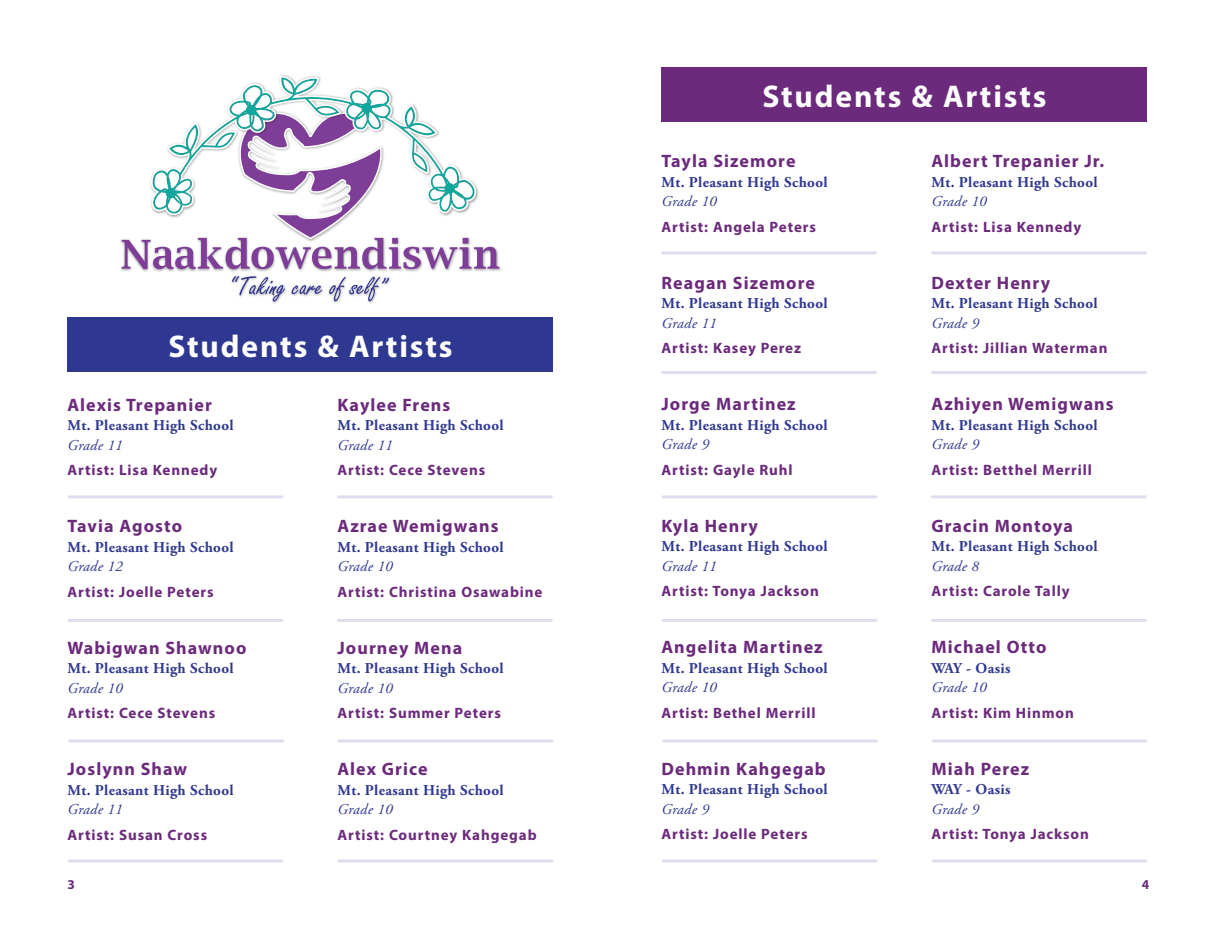
<style>
.page{position:relative;width:1215px;height:945px;background:#fff}
.page>*{position:absolute;margin:0;border:0;box-sizing:border-box;transform-origin:0 0}
.t1{font:700 31.5px "Myriad Pro";letter-spacing:.06em;color:#fff}
.t2{font:700 18px "Myriad Pro";letter-spacing:.06em;color:#6b2a7b}
.t3{font:700 15px "Adobe Garamond Pro";letter-spacing:.025em;color:#2f3890}
.t4{font:700 15px "Myriad Pro";letter-spacing:.06em;color:#6b2a7b}
.t5{font:italic 15px "Adobe Garamond Pro";letter-spacing:.025em;color:#2f3890}
.t6{font:700 13.5px "Myriad Pro";color:#6b2a7b}
</style>
<div class="page">
<div style="left:68px;top:318px;width:486px;height:54px;background:#2f3890"></div>
<img style="left:120px;top:239px;width:381px;height:33px">
<img style="left:231px;top:275px;width:160px;height:29px">
<svg style="left:232px;top:276px;width:53px;height:25px"></svg>
<svg style="left:292px;top:285px;width:30px;height:9px"></svg>
<svg style="left:329px;top:277px;width:60px;height:24px"></svg>
<svg style="left:122px;top:76px;width:377px;height:193px"></svg>
<div style="left:662px;top:68px;width:486px;height:54px;background:#6b2a7b"></div>
<hr style="left:69px;top:495px;width:213px;height:3px;background:#dfddee">
<hr style="left:338px;top:495px;width:213px;height:3px;background:#dfddee">
<hr style="left:663px;top:495px;width:213px;height:3px;background:#dfddee">
<hr style="left:932px;top:495px;width:213px;height:3px;background:#dfddee">
<hr style="left:69px;top:619px;width:213px;height:3px;background:#dfddee">
<hr style="left:338px;top:619px;width:213px;height:3px;background:#dfddee">
<hr style="left:663px;top:619px;width:213px;height:3px;background:#dfddee">
<hr style="left:932px;top:619px;width:213px;height:3px;background:#dfddee">
<hr style="left:70px;top:740px;width:213px;height:2px;background:#dfddee">
<hr style="left:339px;top:740px;width:213px;height:2px;background:#dfddee">
<hr style="left:664px;top:740px;width:213px;height:2px;background:#dfddee">
<hr style="left:933px;top:740px;width:213px;height:2px;background:#dfddee">
<hr style="left:663px;top:860px;width:213px;height:2px;background:#dfddee">
<hr style="left:69px;top:860px;width:213px;height:2px;background:#dfddee">
<hr style="left:933px;top:860px;width:213px;height:2px;background:#dfddee">
<hr style="left:339px;top:860px;width:213px;height:2px;background:#dfddee">
<hr style="left:663px;top:251px;width:213px;height:3px;background:#dfddee">
<hr style="left:663px;top:371px;width:213px;height:3px;background:#dfddee">
<hr style="left:933px;top:251px;width:213px;height:3px;background:#dfddee">
<hr style="left:933px;top:371px;width:213px;height:3px;background:#dfddee">
<h1 class="t1" style="left:762px;top:75px;width:286px">Students &amp; Artists</h1>
<h1 class="t1" style="left:168px;top:326px;width:286px">Students &amp; Artists</h1>
<p class="t2" style="left:68px;top:393px;width:146px">Alexis Trepanier</p>
<p class="t3" style="left:68px;top:417px;width:168px">Mt. Pleasant High School</p>
<p class="t5" style="left:68px;top:436px;width:57px">Grade 11</p>
<p class="t4" style="left:68px;top:460px;width:151px">Artist: Lisa Kennedy</p>
<p class="t2" style="left:68px;top:514px;width:116px">Tavia Agosto</p>
<p class="t3" style="left:68px;top:538px;width:168px">Mt. Pleasant High School</p>
<p class="t5" style="left:68px;top:557px;width:57px">Grade 12</p>
<p class="t4" style="left:68px;top:582px;width:148px">Artist: Joelle Peters</p>
<p class="t2" style="left:68px;top:636px;width:180px">Wabigwan Shawnoo</p>
<p class="t3" style="left:68px;top:660px;width:168px">Mt. Pleasant High School</p>
<p class="t5" style="left:68px;top:679px;width:57px">Grade 10</p>
<p class="t4" style="left:68px;top:703px;width:149px">Artist: Cece Stevens</p>
<p class="t2" style="left:68px;top:757px;width:121px">Joslynn Shaw</p>
<p class="t3" style="left:68px;top:781px;width:168px">Mt. Pleasant High School</p>
<p class="t5" style="left:68px;top:800px;width:57px">Grade 11</p>
<p class="t4" style="left:68px;top:825px;width:141px">Artist: Susan Cross</p>
<p class="t2" style="left:338px;top:393px;width:114px">Kaylee Frens</p>
<p class="t3" style="left:338px;top:417px;width:168px">Mt. Pleasant High School</p>
<p class="t5" style="left:338px;top:436px;width:57px">Grade 11</p>
<p class="t4" style="left:338px;top:460px;width:149px">Artist: Cece Stevens</p>
<p class="t2" style="left:338px;top:514px;width:163px">Azrae Wemigwans</p>
<p class="t3" style="left:338px;top:538px;width:168px">Mt. Pleasant High School</p>
<p class="t5" style="left:338px;top:557px;width:57px">Grade 10</p>
<p class="t4" style="left:338px;top:582px;width:207px">Artist: Christina Osawabine</p>
<p class="t2" style="left:338px;top:636px;width:126px">Journey Mena</p>
<p class="t3" style="left:338px;top:660px;width:168px">Mt. Pleasant High School</p>
<p class="t5" style="left:338px;top:679px;width:57px">Grade 10</p>
<p class="t4" style="left:338px;top:703px;width:165px">Artist: Summer Peters</p>
<p class="t2" style="left:338px;top:757px;width:92px">Alex Grice</p>
<p class="t3" style="left:338px;top:781px;width:168px">Mt. Pleasant High School</p>
<p class="t5" style="left:338px;top:800px;width:57px">Grade 10</p>
<p class="t4" style="left:338px;top:825px;width:201px">Artist: Courtney Kahgegab</p>
<p class="t2" style="left:662px;top:149px;width:136px">Tayla Sizemore</p>
<p class="t3" style="left:662px;top:173px;width:168px">Mt. Pleasant High School</p>
<p class="t5" style="left:662px;top:192px;width:57px">Grade 10</p>
<p class="t4" style="left:662px;top:217px;width:156px">Artist: Angela Peters</p>
<p class="t2" style="left:662px;top:271px;width:155px">Reagan Sizemore</p>
<p class="t3" style="left:662px;top:295px;width:168px">Mt. Pleasant High School</p>
<p class="t5" style="left:662px;top:314px;width:57px">Grade 11</p>
<p class="t4" style="left:662px;top:338px;width:141px">Artist: Kasey Perez</p>
<p class="t2" style="left:662px;top:392px;width:136px">Jorge Martinez</p>
<p class="t3" style="left:662px;top:416px;width:168px">Mt. Pleasant High School</p>
<p class="t5" style="left:662px;top:435px;width:49px">Grade 9</p>
<p class="t4" style="left:662px;top:460px;width:133px">Artist: Gayle Ruhl</p>
<p class="t2" style="left:662px;top:514px;width:98px">Kyla Henry</p>
<p class="t3" style="left:662px;top:538px;width:168px">Mt. Pleasant High School</p>
<p class="t5" style="left:662px;top:557px;width:57px">Grade 11</p>
<p class="t4" style="left:662px;top:581px;width:159px">Artist: Tonya Jackson</p>
<p class="t2" style="left:662px;top:635px;width:163px">Angelita Martinez</p>
<p class="t3" style="left:662px;top:659px;width:168px">Mt. Pleasant High School</p>
<p class="t5" style="left:662px;top:678px;width:57px">Grade 10</p>
<p class="t4" style="left:662px;top:703px;width:156px">Artist: Bethel Merrill</p>
<p class="t2" style="left:662px;top:757px;width:166px">Dehmin Kahgegab</p>
<p class="t3" style="left:662px;top:781px;width:168px">Mt. Pleasant High School</p>
<p class="t5" style="left:662px;top:800px;width:49px">Grade 9</p>
<p class="t4" style="left:662px;top:824px;width:148px">Artist: Joelle Peters</p>
<p class="t2" style="left:932px;top:149px;width:174px">Albert Trepanier Jr.</p>
<p class="t3" style="left:932px;top:173px;width:168px">Mt. Pleasant High School</p>
<p class="t5" style="left:932px;top:192px;width:57px">Grade 10</p>
<p class="t4" style="left:932px;top:217px;width:151px">Artist: Lisa Kennedy</p>
<p class="t2" style="left:932px;top:271px;width:120px">Dexter Henry</p>
<p class="t3" style="left:932px;top:295px;width:168px">Mt. Pleasant High School</p>
<p class="t5" style="left:932px;top:314px;width:49px">Grade 9</p>
<p class="t4" style="left:932px;top:338px;width:177px">Artist: Jillian Waterman</p>
<p class="t2" style="left:932px;top:392px;width:184px">Azhiyen Wemigwans</p>
<p class="t3" style="left:932px;top:416px;width:168px">Mt. Pleasant High School</p>
<p class="t5" style="left:932px;top:435px;width:49px">Grade 9</p>
<p class="t4" style="left:932px;top:460px;width:162px">Artist: Betthel Merrill</p>
<p class="t2" style="left:932px;top:514px;width:143px">Gracin Montoya</p>
<p class="t3" style="left:932px;top:538px;width:168px">Mt. Pleasant High School</p>
<p class="t5" style="left:932px;top:557px;width:49px">Grade 8</p>
<p class="t4" style="left:932px;top:581px;width:140px">Artist: Carole Tally</p>
<p class="t2" style="left:932px;top:635px;width:117px">Michael Otto</p>
<p class="t3" style="left:932px;top:659px;width:80px">WAY - Oasis</p>
<p class="t5" style="left:932px;top:678px;width:57px">Grade 10</p>
<p class="t4" style="left:932px;top:703px;width:144px">Artist: Kim Hinmon</p>
<p class="t2" style="left:932px;top:757px;width:99px">Miah Perez</p>
<p class="t3" style="left:932px;top:781px;width:80px">WAY - Oasis</p>
<p class="t5" style="left:932px;top:800px;width:49px">Grade 9</p>
<p class="t4" style="left:932px;top:824px;width:159px">Artist: Tonya Jackson</p>
<p class="t6" style="left:68px;top:876px;width:9px">3</p>
<p class="t6" style="left:1142px;top:876px;width:9px">4</p>
</div>
